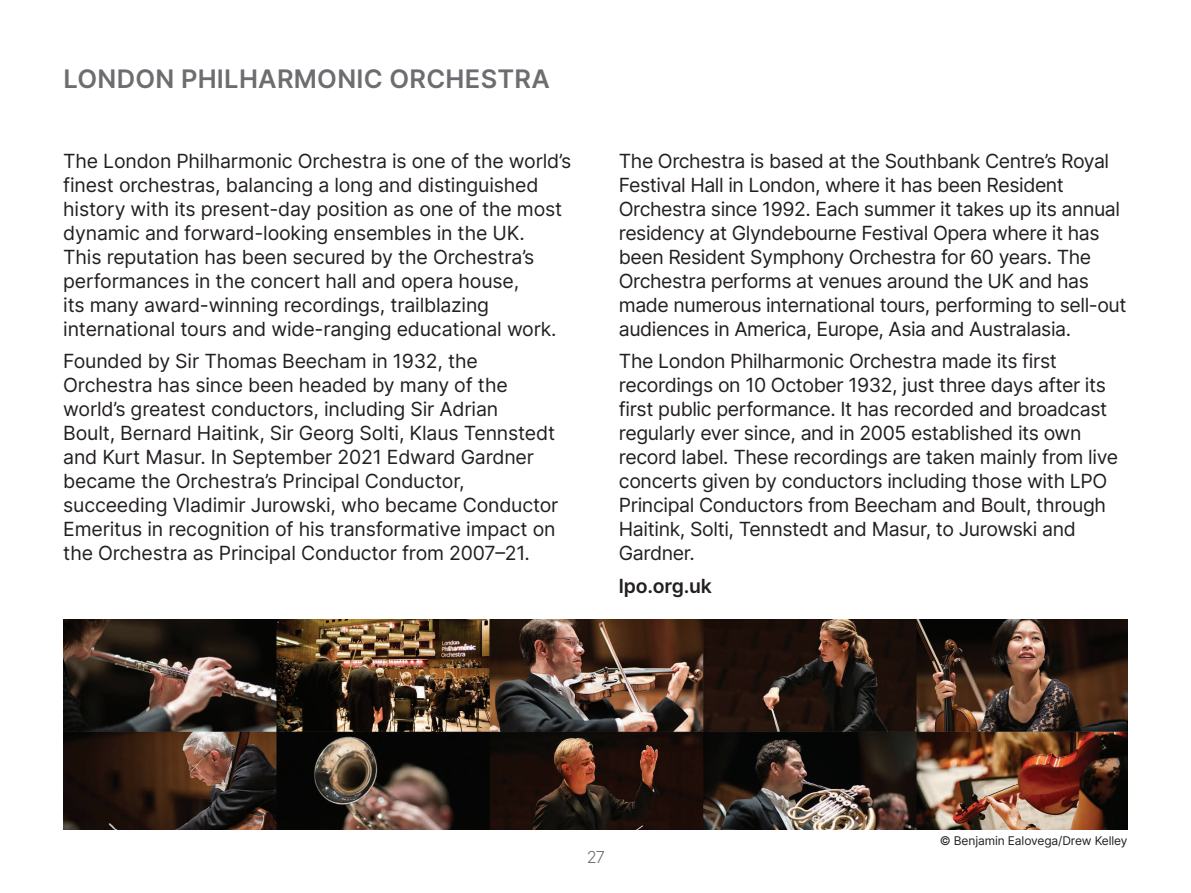
<style>
.page{position:relative;width:1191px;height:893px;background:#fff}
.page>*{position:absolute;margin:0;border:0;box-sizing:border-box;transform-origin:0 0}
.t1{font:600 25.5px "Inter";letter-spacing:.01em;color:#6c6d70}
.t2{font:19.5px/24px "Inter";letter-spacing:-.02em;color:#231f20}
.t3{font:600 19.5px "Inter";letter-spacing:-.01em;color:#231f20}
.t4{font:300 16.5px "Inter";color:#6c6d70}
.t5{font:12px "Inter";letter-spacing:-.01em;color:#231f20}
</style>
<div class="page">
<img style="left:63px;top:620px;width:1064px;height:210px">
<p class="t1" style="left:63px;top:60px;width:488px">LONDON PHILHARMONIC ORCHESTRA</p>
<p class="t2" style="left:63px;top:148px;width:509px">The London Philharmonic Orchestra is one of the world’s finest orchestras, balancing a long and distinguished history with its present-day position as one of the most dynamic and forward-looking ensembles in the UK.<br>This reputation has been secured by the Orchestra’s performances in the concert hall and opera house,<br>its many award-winning recordings, trailblazing international tours and wide-ranging educational work.</p>
<p class="t2" style="left:63px;top:349px;width:497px">Founded by Sir Thomas Beecham in 1932, the Orchestra has since been headed by many of the world’s greatest conductors, including Sir Adrian<br>Boult, Bernard Haitink, Sir Georg Solti, Klaus Tennstedt and Kurt Masur. In September 2021 Edward Gardner became the Orchestra’s Principal Conductor, succeeding Vladimir Jurowski, who became Conductor Emeritus in recognition of his transformative impact on the Orchestra as Principal Conductor from 2007–21.</p>
<p class="t2" style="left:619px;top:148px;width:509px">The Orchestra is based at the Southbank Centre’s Royal Festival Hall in London, where it has been Resident Orchestra since 1992. Each summer it takes up its annual residency at Glyndebourne Festival Opera where it has been Resident Symphony Orchestra for 60 years. The Orchestra performs at venues around the UK and has made numerous international tours, performing to sell-out audiences in America, Europe, Asia and Australasia.</p>
<p class="t2" style="left:619px;top:349px;width:501px">The London Philharmonic Orchestra made its first recordings on 10 October 1932, just three days after its first public performance. It has recorded and broadcast regularly ever since, and in 2005 established its own record label. These recordings are taken mainly from live concerts given by conductors including those with LPO Principal Conductors from Beecham and Boult, through Haitink, Solti, Tennstedt and Masur, to Jurowski and Gardner.</p>
<p class="t3" style="left:619px;top:571px;width:94px">lpo.org.uk</p>
<p class="t4" style="left:587px;top:845px;width:20px">27</p>
<p class="t5" style="left:939px;top:832px;width:189px">© Benjamin Ealovega/Drew Kelley</p>
</div>
